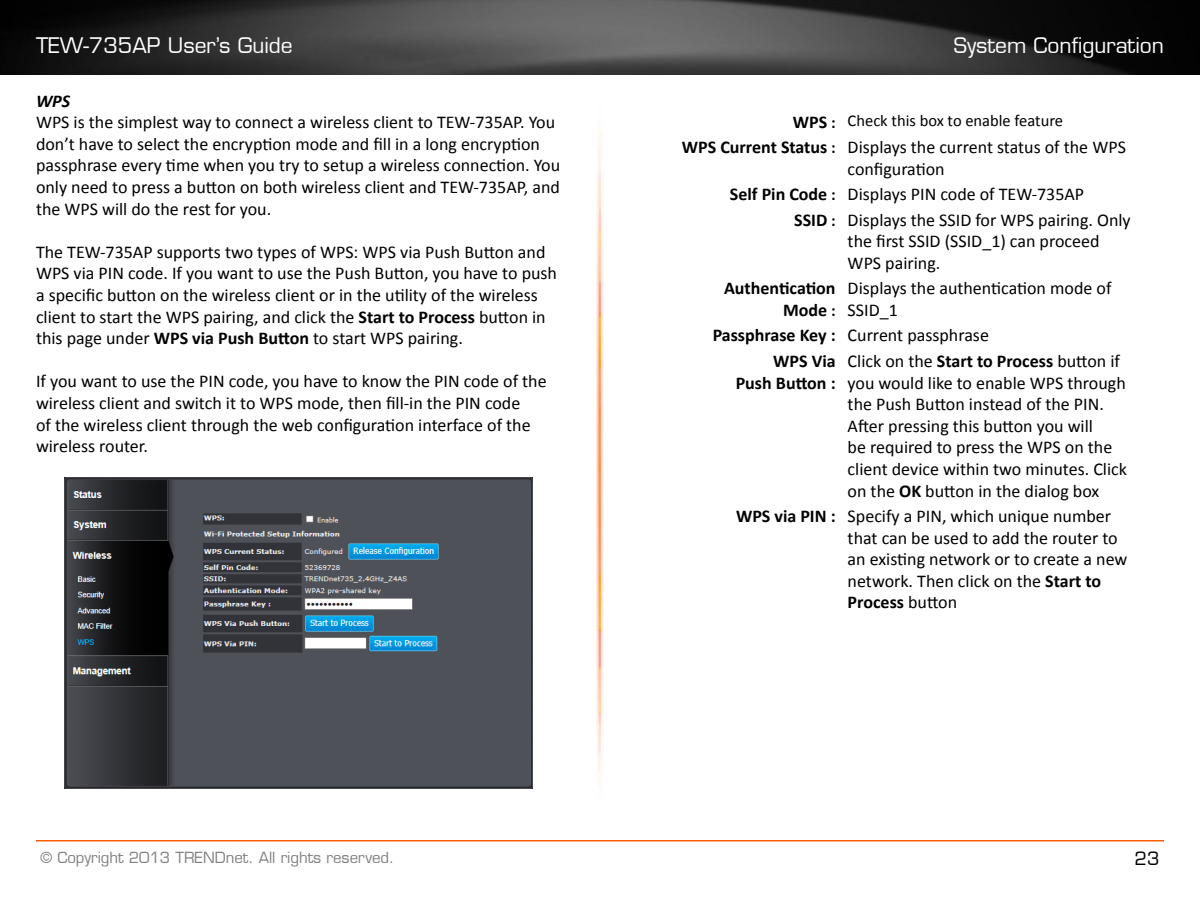
<style>
.page{position:relative;width:1200px;height:900px;background:#fff}
.page>*{position:absolute;margin:0;border:0;box-sizing:border-box;transform-origin:0 0}
.t1{font:21px "Eurostile LT";color:#fff}
.tbl_cell{font:18px/21.6px "Calibri";color:#000}
.tbl_cell_left{font:700 18px "Calibri";color:#000}
.t2{font:italic 700 18px "Calibri";color:#000}
.t3{font:18px "Eurostile LT";color:#000}
.tbl_cell-2{font:16.5px "Calibri";color:#000}
.t4{font:15px "Eurostile LT";color:#808080}
.s1{font-weight:700}
.s2{font-size:16.5px}
</style>
<div class="page">
<hr style="left:36px;top:840px;width:1128px;height:2px;background:#fb5d05">
<img style="left:0;top:0;width:1200px;height:75px">
<img style="left:596px;top:142px;width:8px;height:629px">
<img style="left:64px;top:477px;width:468px;height:311px">
<p class="t1" style="left:36px;top:33px;width:258px">TEW-735AP User’s Guide</p>
<p class="t1" style="left:954px;top:33px;width:212px">System Configuration</p>
<p class="t2" style="left:36px;top:89px;width:36px">WPS</p>
<p class="tbl_cell" style="left:36px;top:111px;width:526px">WPS is the simplest way to connect a wireless client to TEW-735AP. You don’t have to select the encryption mode and fill in a long encryption passphrase every time when you try to setup a wireless connection. You only need to press a button on both wireless client and TEW-735AP, and the WPS will do the rest for you.</p>
<p class="tbl_cell" style="left:36px;top:241px;width:523px">The TEW-735AP supports two types of WPS: WPS via Push Button and WPS via PIN code. If you want to use the Push Button, you have to push a specific button on the wireless client or in the utility of the wireless client to start the WPS pairing, and click the <span class="s1">Start to Process</span> button in this page under <span class="s1">WPS via Push Button</span> to start WPS pairing.</p>
<p class="tbl_cell" style="left:36px;top:371px;width:512px">If you want to use the PIN code, you have to know the PIN code of the wireless client and switch it to WPS mode, then fill-in the PIN code<br>of the wireless client through the web configuration interface of the wireless router.</p>
<p class="tbl_cell_left" style="left:793px;top:110px;width:44px">WPS <span class="s2">:</span></p>
<p class="tbl_cell-2" style="left:848px;top:110px;width:217px">Check this box to enable feature</p>
<p class="tbl_cell_left" style="left:682px;top:136px;width:155px">WPS Current Status <span class="s2">:</span></p>
<p class="tbl_cell" style="left:848px;top:136px;width:280px">Displays the current status of the WPS configuration</p>
<p class="tbl_cell_left" style="left:730px;top:183px;width:107px">Self Pin Code <span class="s2">:</span></p>
<p class="tbl_cell" style="left:848px;top:183px;width:238px">Displays PIN code of TEW-735AP</p>
<p class="tbl_cell_left" style="left:794px;top:208px;width:43px">SSID <span class="s2">:</span></p>
<p class="tbl_cell" style="left:848px;top:209px;width:285px">Displays the SSID for WPS pairing. Only the first SSID (SSID_1) can proceed<br>WPS pairing.</p>
<p class="tbl_cell_left" style="left:724px;top:277px;width:113px">Authentication</p>
<p class="tbl_cell_left" style="left:783px;top:298px;width:54px">Mode <span class="s2">:</span></p>
<p class="tbl_cell" style="left:848px;top:278px;width:265px">Displays the authentication mode of<br>SSID_1</p>
<p class="tbl_cell_left" style="left:713px;top:324px;width:124px">Passphrase Key :</p>
<p class="tbl_cell" style="left:848px;top:325px;width:143px">Current passphrase</p>
<p class="tbl_cell_left" style="left:773px;top:349px;width:64px">WPS Via</p>
<p class="tbl_cell_left" style="left:736px;top:371px;width:101px">Push Button :</p>
<p class="tbl_cell" style="left:848px;top:350px;width:281px">Click on the <span class="s1">Start to Process</span> button if you would like to enable WPS through the Push Button instead of the PIN.<br>After pressing this button you will<br>be required to press the WPS on the client device within two minutes. Click on the <span class="s1">OK</span> button in the dialog box</p>
<p class="tbl_cell_left" style="left:736px;top:505px;width:101px">WPS via PIN :</p>
<p class="tbl_cell" style="left:848px;top:505px;width:281px">Specify a PIN, which unique number that can be used to add the router to an existing network or to create a new network. Then click on the <span class="s1">Start to<br>Process</span> button</p>
<p class="t4" style="left:40px;top:848px;width:355px">© Copyright 2013 TRENDnet. All rights reserved.</p>
<p class="t3" style="left:1135px;top:848px;width:26px">23</p>
</div>
